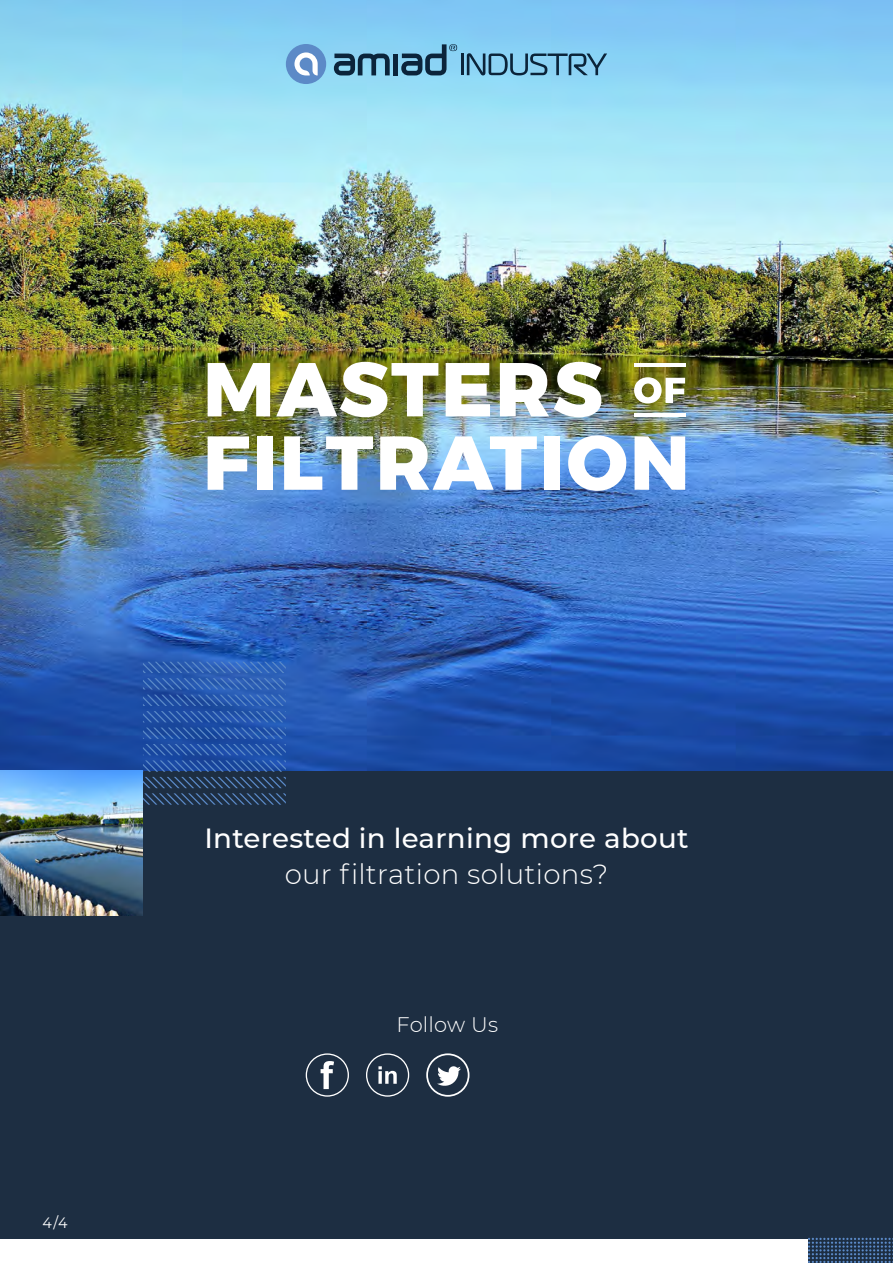
<style>
.page{position:relative;width:893px;height:1263px;background:#fff}
.page>*{position:absolute;margin:0;border:0;box-sizing:border-box;transform-origin:0 0}
.t1{font:500 27.75px "Montserrat";letter-spacing:.01em;color:#fff}
.t2{font:300 27.75px "Montserrat";letter-spacing:.01em;color:#fff}
.t3{font:300 21px "Montserrat";letter-spacing:.01em;color:#fff}
.t4{font:15px "Montserrat";color:#fff;scale:.95 1}
</style>
<div class="page">
<div style="left:0;top:771px;width:893px;height:468px;background:#1d2e42"></div>
<img style="left:0;top:0;width:893px;height:771px">
<svg style="left:808px;top:1238px;width:85px;height:25px"></svg>
<svg style="left:208px;top:363px;width:62px;height:53px"></svg>
<img style="left:276px;top:362px;width:162px;height:55px">
<svg style="left:446px;top:363px;width:44px;height:53px"></svg>
<img style="left:500px;top:362px;width:102px;height:55px">
<svg style="left:634px;top:377px;width:51px;height:26px"></svg>
<svg style="left:208px;top:436px;width:41px;height:54px"></svg>
<div style="left:257px;top:436px;width:16px;height:54px;background:#fff"></div>
<img style="left:284px;top:436px;width:89px;height:54px">
<svg style="left:380px;top:436px;width:157px;height:54px"></svg>
<div style="left:544px;top:436px;width:16px;height:54px;background:#fff"></div>
<svg style="left:568px;top:435px;width:58px;height:56px"></svg>
<svg style="left:635px;top:436px;width:50px;height:54px"></svg>
<hr style="left:634px;top:413px;width:51px;height:3px;background:#fff">
<hr style="left:634px;top:363px;width:51px;height:4px;background:#fff">
<hr style="left:461px;top:54px;width:3px;height:21px;background:#0b243a">
<svg style="left:334px;top:54px;width:56px;height:21px"></svg>
<div style="left:393px;top:54px;width:5px;height:21px;background:#0b243b"></div>
<svg style="left:401px;top:44px;width:56px;height:31px"></svg>
<svg style="left:467px;top:53px;width:140px;height:22px"></svg>
<div style="left:286px;top:44px;width:40px;height:40px;background:#5c8ac7;border-radius:50%"></div>
<svg style="left:294px;top:52px;width:24px;height:23px"></svg>
<svg style="left:143px;top:662px;width:144px;height:27px"></svg>
<svg style="left:143px;top:695px;width:143px;height:110px"></svg>
<img style="left:0;top:771px;width:143px;height:145px">
<div style="left:306px;top:1053px;width:43px;height:44px;border:1px solid #fff;border-radius:50%"></div>
<svg style="left:321px;top:1061px;width:13px;height:28px"></svg>
<div style="left:366px;top:1053px;width:43px;height:44px;border:1px solid #fff;border-radius:50%"></div>
<svg style="left:378px;top:1066px;width:19px;height:18px"></svg>
<div style="left:426px;top:1053px;width:43px;height:44px;border:2px solid #fff;border-radius:50%"></div>
<svg style="left:437px;top:1066px;width:24px;height:20px"></svg>
<p class="t4" style="left:43px;top:1212px;width:28px">4/4</p>
<p class="t1" style="left:204px;top:818px;width:486px">Interested in learning more about</p>
<p class="t2" style="left:285px;top:855px;width:325px">our filtration solutions?</p>
<p class="t3" style="left:397px;top:1011px;width:103px">Follow Us</p>
</div>
